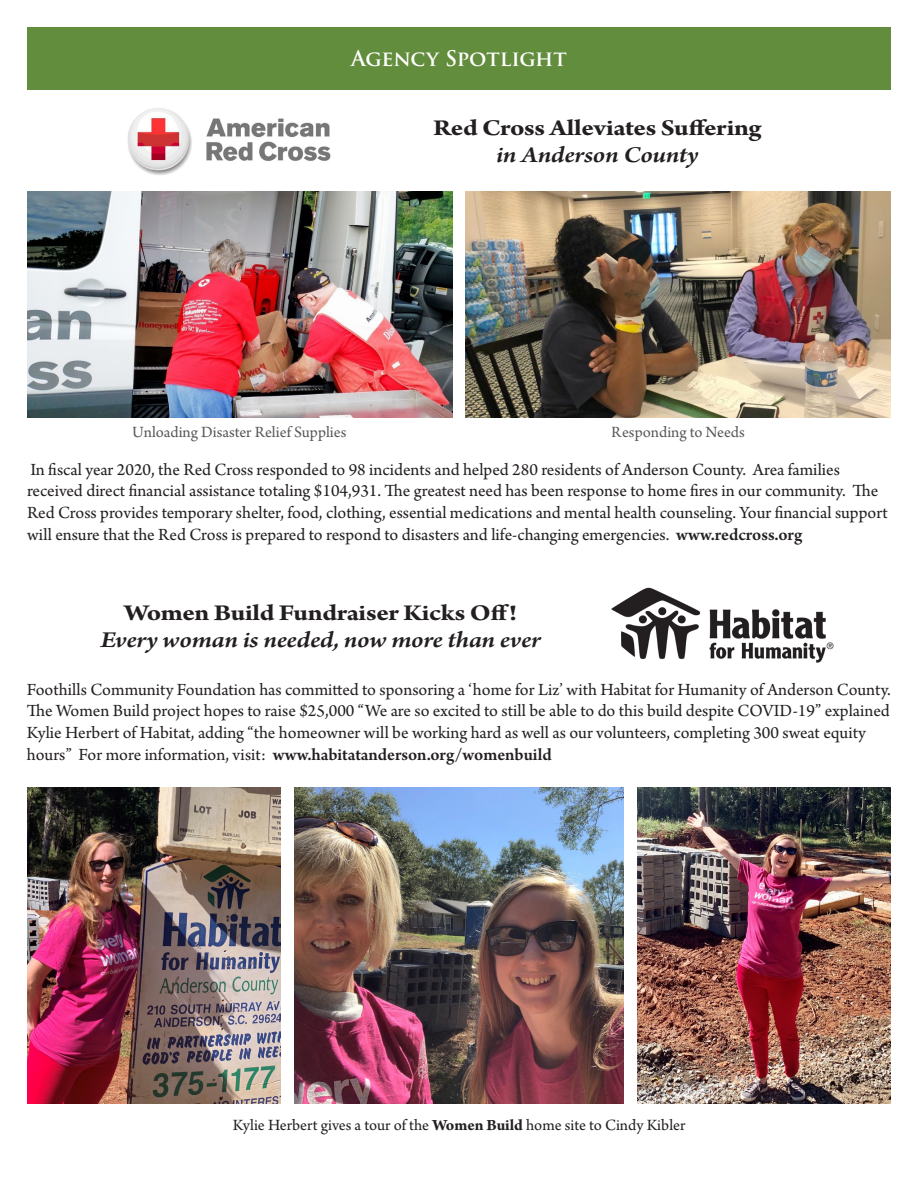
<style>
.page{position:relative;width:918px;height:1188px;background:#fff}
.page>*{position:absolute;margin:0;border:0;box-sizing:border-box;transform-origin:0 0}
.t1{font:700 24px/27px "Arno Pro";letter-spacing:-.015em;color:#231f20;text-align:center;scale:1.16 1}
.t2{font:italic 600 24px "Arno Pro";letter-spacing:-.015em;color:#231f20;scale:1.16 1}
.t3{font:700 21px "Trajan Pro";letter-spacing:-.005em;color:#fff}
.t4{font:18px/21.6px "Arno Pro";color:#231f20}
.t5{font:16.5px "Arno Pro";color:#231f20}
.s1{font-weight:600;font-style:italic}
.s2{font-weight:600}
.s3{font-weight:700}
</style>
<div class="page">
<div style="left:27px;top:27px;width:864px;height:63px;background:#628d3c"></div>
<img style="left:127px;top:108px;width:204px;height:67px">
<img style="left:294px;top:788px;width:330px;height:316px">
<img style="left:637px;top:788px;width:254px;height:316px">
<img style="left:27px;top:788px;width:254px;height:316px">
<img style="left:466px;top:192px;width:425px;height:225px">
<img style="left:27px;top:192px;width:425px;height:225px">
<img style="left:611px;top:587px;width:223px;height:76px">
<p class="t3" style="left:351px;top:46px;width:217px">Agency Spotlight</p>
<p class="t1" style="left:433px;top:116px;width:285px">Red Cross Alleviates Suffering <span class="s1">in Anderson County</span></p>
<p class="t5" style="left:133px;top:423px;width:215px">Unloading Disaster Relief Supplies</p>
<p class="t5" style="left:612px;top:423px;width:135px">Responding to Needs</p>
<p class="t4" style="left:27px;top:460px;width:862px">In fiscal year 2020, the Red Cross responded to 98 incidents and helped 280 residents of Anderson County. Area families received direct financial assistance totaling $104,931. The greatest need has been response to home fires in our community. The Red Cross provides temporary shelter, food, clothing, essential medications and mental health counseling. Your financial support will ensure that the Red Cross is prepared to respond to disasters and life-changing emergencies. <span class="s2">www.redcross.org</span></p>
<p class="t1" style="left:124px;top:601px;width:340px">Women Build Fundraiser Kicks Off!</p>
<p class="t2" style="left:100px;top:626px;width:381px">Every woman is needed, now more than ever</p>
<p class="t4" style="left:27px;top:680px;width:866px">Foothills Community Foundation has committed to sponsoring a ‘home for Liz’ with Habitat for Humanity of Anderson County.<br>The Women Build project hopes to raise $25,000 “We are so excited to still be able to do this build despite COVID-19” explained Kylie Herbert of Habitat, adding “the homeowner will be working hard as well as our volunteers, completing 300 sweat equity hours” For more information, visit: <span class="s2">www.habitatanderson.org/womenbuild</span></p>
<p class="t5" style="left:233px;top:1115px;width:454px">Kylie Herbert gives a tour of the <span class="s3">Women Build</span> home site to Cindy Kibler</p>
</div>
